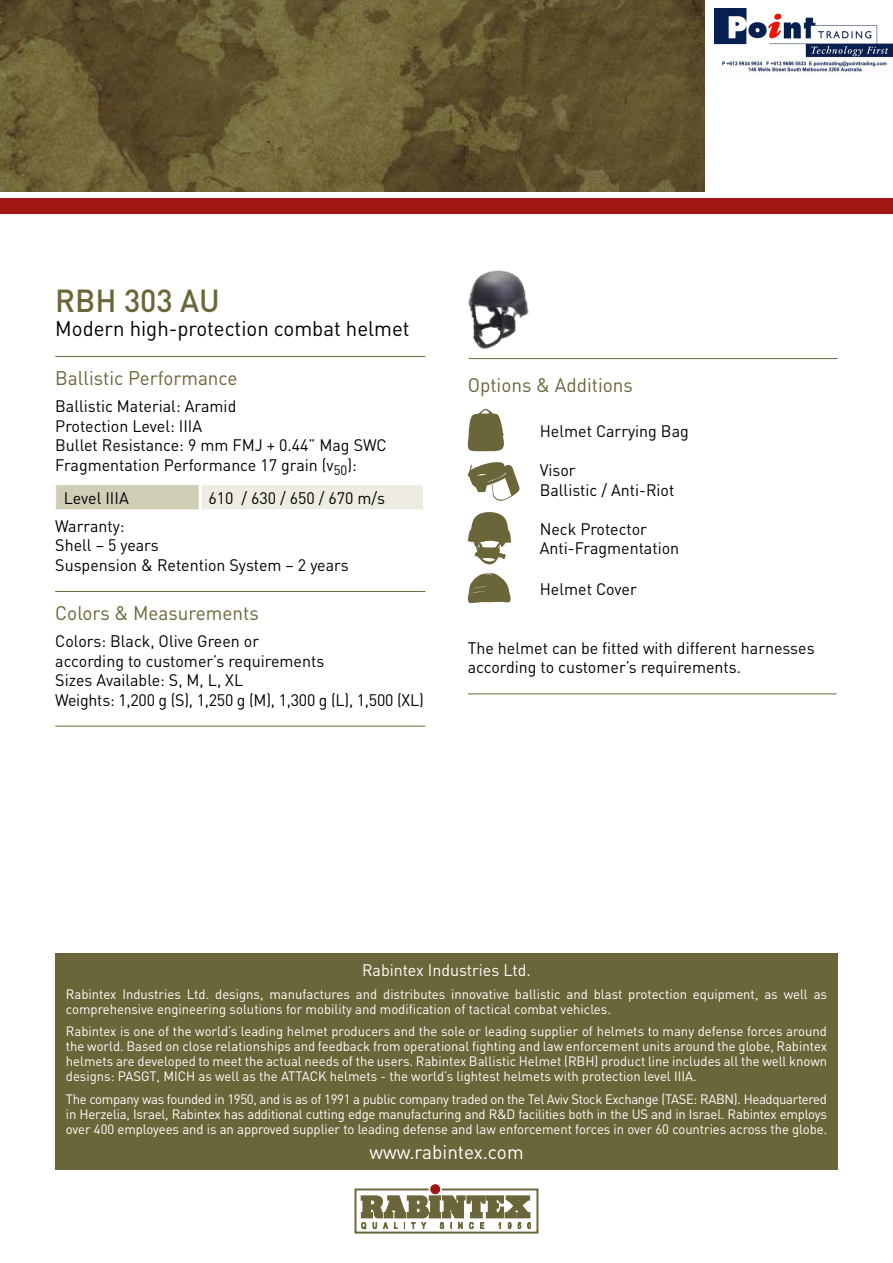
<style>
.page{position:relative;width:893px;height:1263px;background:#fff}
.page>*{position:absolute;margin:0;border:0;box-sizing:border-box;transform-origin:0 0}
.t1{font:500 31.5px "DIN";color:#6a6639}
.t2{font:21px "DIN";color:#000}
.t3{font:19.5px "DIN";color:#6a6639}
.t4{font:19.5px "DIN";color:#fff}
.t5{font:16.5px/19.5px "DIN";color:#000}
.t6{font:16.5px "DIN";color:#fff}
.t7{font:13.5px/15px "DIN";color:#fff;text-align:justify}
</style>
<div class="page">
<img style="left:0;top:0;width:705px;height:191px">
<div style="left:0;top:198px;width:893px;height:16px;background:#a21713"></div>
<img style="left:468px;top:270px;width:61px;height:79px">
<hr style="left:469px;top:358px;width:369px;height:1px;background:#6a6639">
<hr style="left:468px;top:693px;width:369px;height:1px;background:#6a6639">
<div style="left:56px;top:485px;width:144px;height:25px;background:#d0ceb5"></div>
<div style="left:200px;top:485px;width:223px;height:25px;background:#eeece2"></div>
<svg style="left:55px;top:485px;width:1px;height:24px"></svg>
<hr style="left:55px;top:509px;width:145px;height:2px;background:#fff">
<hr style="left:199px;top:485px;width:3px;height:24px;background:#fff">
<hr style="left:200px;top:509px;width:224px;height:2px;background:#fff">
<hr style="left:55px;top:356px;width:370px;height:1px;background:#6a6639">
<hr style="left:55px;top:591px;width:370px;height:1px;background:#6a6639">
<hr style="left:55px;top:726px;width:370px;height:1px;background:#6a6639">
<svg style="left:468px;top:462px;width:52px;height:39px"></svg>
<svg style="left:467px;top:408px;width:38px;height:43px"></svg>
<svg style="left:467px;top:573px;width:44px;height:30px"></svg>
<svg style="left:468px;top:512px;width:43px;height:52px"></svg>
<svg style="left:430px;top:1184px;width:10px;height:10px"></svg>
<svg style="left:355px;top:1188px;width:183px;height:45px"></svg>
<div style="left:55px;top:952px;width:783px;height:217px;background:#6a6639"></div>
<img style="left:714px;top:8px;width:179px;height:64px">
<h1 class="t1" style="left:55px;top:280px;width:166px">RBH 303 AU</h1>
<h2 class="t2" style="left:55px;top:315px;width:356px">Modern high-protection combat helmet</h2>
<h3 class="t3" style="left:55px;top:366px;width:184px">Ballistic Performance</h3>
<p class="t5" style="left:55px;top:396px;width:333px">Ballistic Material: Aramid<br>Protection Level: IIIA<br>Bullet Resistance: 9 mm FMJ + 0.44” Mag SWC Fragmentation Performance 17 grain (v<sub>50</sub>):</p>
<p class="t5" style="left:64px;top:488px;width:67px">Level IIIA</p>
<p class="t5" style="left:208px;top:488px;width:178px">610 / 630 / 650 / 670 m/s</p>
<p class="t5" style="left:55px;top:516px;width:295px">Warranty:<br>Shell – 5 years<br>Suspension &amp; Retention System – 2 years</p>
<h3 class="t3" style="left:55px;top:601px;width:205px">Colors &amp; Measurements</h3>
<p class="t5" style="left:55px;top:631px;width:370px">Colors: Black, Olive Green or<br>according to customer’s requirements<br>Sizes Available: S, M, L, XL<br>Weights: 1,200 g (S), 1,250 g (M), 1,300 g (L), 1,500 (XL)</p>
<h3 class="t3" style="left:468px;top:373px;width:167px">Options &amp; Additions</h3>
<p class="t5" style="left:540px;top:421px;width:150px">Helmet Carrying Bag</p>
<p class="t5" style="left:540px;top:460px;width:136px">Visor<br>Ballistic / Anti-Riot</p>
<p class="t5" style="left:540px;top:519px;width:141px">Neck Protector<br>Anti-Fragmentation</p>
<p class="t5" style="left:540px;top:579px;width:98px">Helmet Cover</p>
<p class="t5" style="left:468px;top:638px;width:348px">The helmet can be fitted with different harnesses according to customer’s requirements.</p>
<p class="t6" style="left:362px;top:960px;width:170px">Rabintex Industries Ltd.</p>
<p class="t7" style="left:66px;top:986px;width:763px">Rabintex Industries Ltd. designs, manufactures and distributes innovative ballistic and blast protection equipment, as well as comprehensive engineering solutions for mobility and modification of tactical combat vehicles.</p>
<p class="t7" style="left:66px;top:1023px;width:763px">Rabintex is one of the world’s leading helmet producers and the sole or leading supplier of helmets to many defense forces around the world. Based on close relationships and feedback from operational fighting and law enforcement units around the globe, Rabintex helmets are developed to meet the actual needs of the users. Rabintex Ballistic Helmet (RBH) product line includes all the well known designs: PASGT, MICH as well as the ATTACK helmets - the world’s lightest helmets with protection level IIIA.</p>
<p class="t7" style="left:66px;top:1091px;width:763px">The company was founded in 1950, and is as of 1991 a public company traded on the Tel Aviv Stock Exchange (TASE: RABN). Headquartered in Herzelia, Israel, Rabintex has additional cutting edge manufacturing and R&amp;D facilities both in the US and in Israel. Rabintex employs over 400 employees and is an approved supplier to leading defense and law enforcement forces in over 60 countries across the globe.</p>
<h3 class="t4" style="left:369px;top:1140px;width:156px">www.rabintex.com</h3>
</div>
